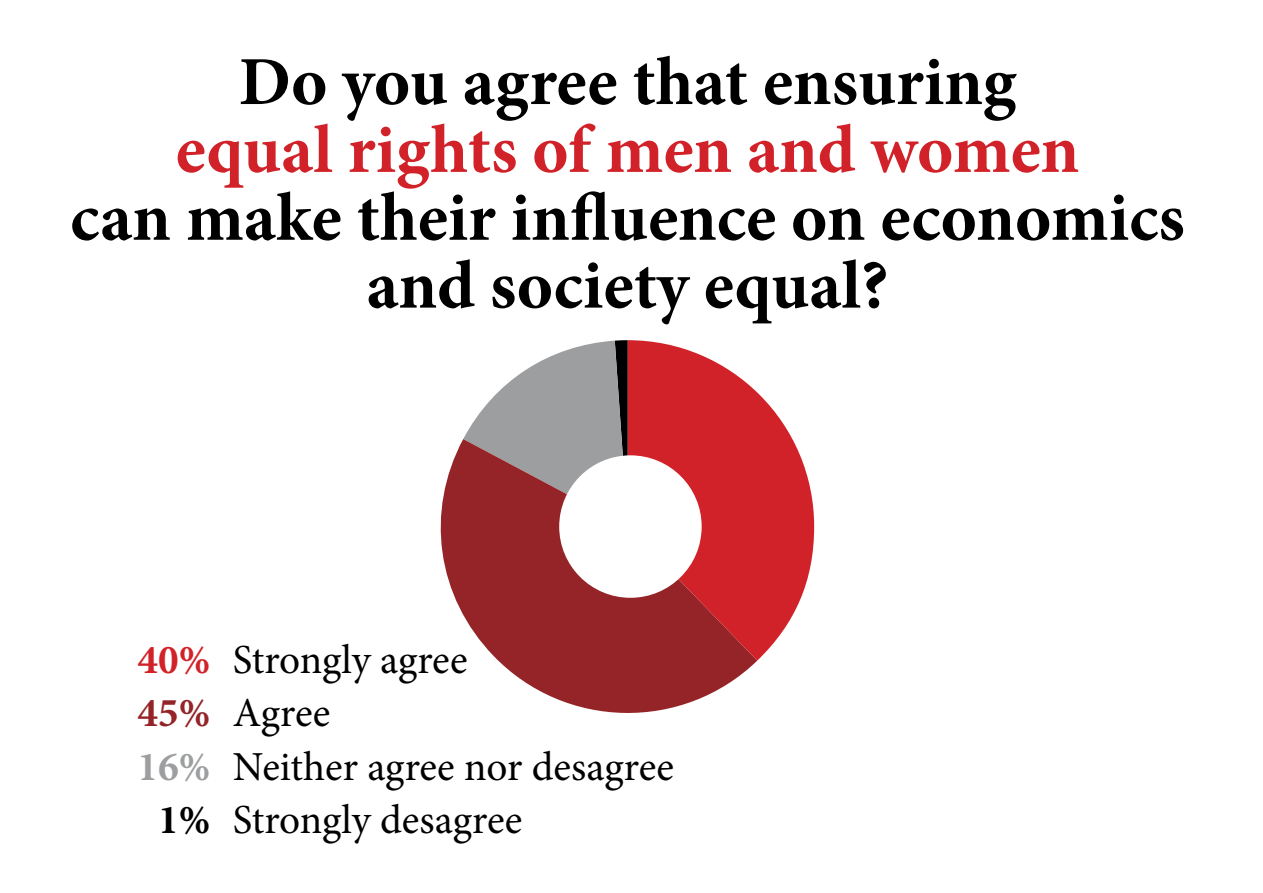
<style>
.page{position:relative;width:1263px;height:893px;background:#fff}
.page>*{position:absolute;margin:0;border:0;box-sizing:border-box;transform-origin:0 0}
.t1{font:700 68.85px/67.8px "Minion Pro";color:#000;text-align:center}
.t2{font:700 68.85px "Minion Pro";color:#d22229}
.t3{font:41.25px/53.2px "Minion Pro";letter-spacing:-.005em;color:#000}
.t4{font:700 41.25px "Minion Pro";color:#d22229}
.t5{font:700 41.25px "Minion Pro";color:#942427}
.t6{font:700 41.25px "Minion Pro";color:#9c9e9f}
.t7{font:700 41.25px "Minion Pro";color:#000}
</style>
<div class="page">
<svg style="left:463px;top:340px;width:165px;height:99px"></svg>
<svg style="left:440px;top:439px;width:317px;height:274px;fill:#942427"></svg>
<svg style="left:628px;top:340px;width:186px;height:321px;fill:#d22229"></svg>
<div style="left:559px;top:455px;width:143px;height:143px;background:#fff;border-radius:50%"></div>
<p class="t1" style="left:239px;top:47px;width:779px">Do you agree that ensuring</p>
<p class="t2" style="left:176px;top:101px;width:905px">equal rights of men and women</p>
<p class="t1" style="left:70px;top:183px;width:1116px">can make their influence on economics and society equal?</p>
<p class="t4" style="left:137px;top:631px;width:74px">40%</p>
<p class="t5" style="left:137px;top:684px;width:74px">45%</p>
<p class="t6" style="left:137px;top:737px;width:74px">16%</p>
<p class="t7" style="left:158px;top:791px;width:54px">1%</p>
<p class="t3" style="left:233px;top:634px;width:443px">Strongly agree<br>Agree<br>Neither agree nor desagree<br>Strongly desagree</p>
</div>
